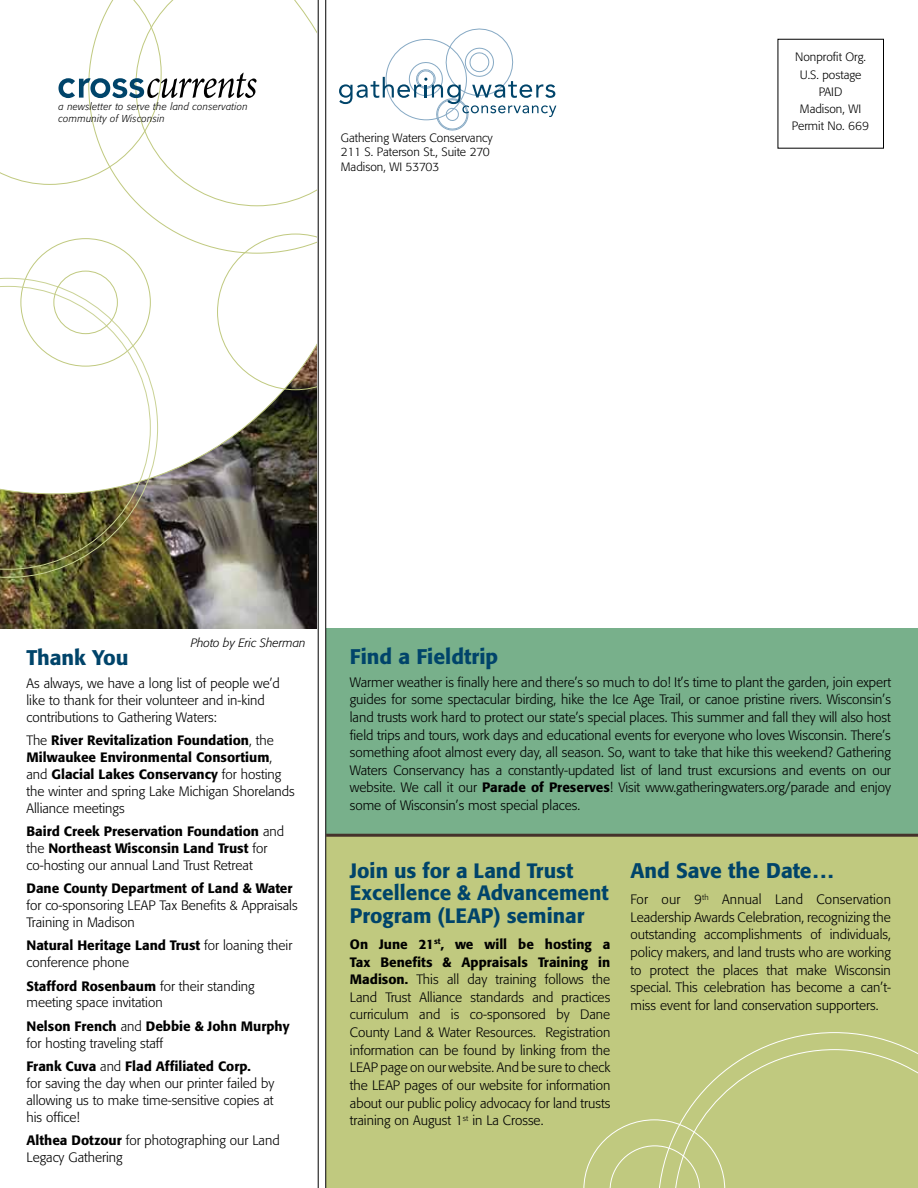
<style>
.page{position:relative;width:918px;height:1188px;background:#fff}
.page>*{position:absolute;margin:0;border:0;box-sizing:border-box;transform-origin:0 0}
.t1{font:500 21px "Formata";color:#00446a}
.t2{font:500 20.7px/22.5px "Formata";color:#00446a}
.t3{font:300 13.5px/17.7px "Formata";color:#000}
.t4{font:500 13.5px/16.8px "Formata";color:#000}
.t5{font:300 12px/17.2px "Formata";color:#000;text-align:center}
.t6{font:italic 300 12px "Formata";color:#000}
.t7{font:italic 300 10.05px/12px "Formata";letter-spacing:.03em;color:#000}
.s1{font-weight:300}
.s2{font-weight:500}
</style>
<div class="page">
<img style="left:0;top:494px;width:318px;height:135px">
<svg style="left:3px;top:238px;width:315px;height:256px"></svg>
<svg style="left:88px;top:185px;width:230px;height:69px"></svg>
<svg style="left:135px;top:0;width:183px;height:206px"></svg>
<div style="left:326px;top:629px;width:592px;height:254px;background:#78b08b"></div>
<div style="left:326px;top:835px;width:592px;height:353px;background:#c0c97f"></div>
<svg style="left:339px;top:28px;width:217px;height:103px"></svg>
<svg style="left:583px;top:1032px;width:335px;height:156px"></svg>
<img style="left:0;top:278px;width:158px;height:300px">
<img style="left:0;top:286px;width:151px;height:284px">
<svg style="left:318px;top:0;width:8px;height:1188px"></svg>
<hr style="left:326px;top:834px;width:592px;height:3px;background:#45322b">
<div style="left:53px;top:271px;width:65px;height:63px;border:1px solid #c0c97f;border-radius:50%"></div>
<svg style="left:0;top:0;width:257px;height:185px"></svg>
<p class="t7" style="left:59px;top:100px;width:191px">a newsletter to serve the land conservation community of Wisconsin</p>
<p class="t5" style="left:341px;top:131px;width:153px;line-height:14.2px;text-align:left">Gathering Waters Conservancy<br>211 S. Paterson St., Suite 270<br>Madison, WI 53703</p>
<p class="t5" style="left:792px;top:49px;width:79px">Nonprofit Org.<br>U.S. postage<br>PAID<br>Madison, WI<br>Permit No. 669</p>
<p class="t6" style="left:191px;top:636px;width:117px">Photo by Eric Sherman</p>
<h1 class="t1" style="left:27px;top:645px;width:103px">Thank You</h1>
<p class="t3" style="left:27px;top:675px;width:255px;line-height:16.8px">As always, we have a long list of people we’d like to thank for their volunteer and in-kind contributions to Gathering Waters:</p>
<p class="t4" style="left:27px;top:732px;width:270px"><span class="s1">The</span> River Revitalization Foundation<span class="s1">, the </span>Milwaukee Environmental Consortium<span class="s1">, and</span> Glacial Lakes Conservancy <span class="s1">for hosting the winter and spring Lake Michigan Shorelands Alliance meetings</span></p>
<p class="t4" style="left:27px;top:823px;width:259px">Baird Creek Preservation Foundation <span class="s1">and the</span> Northeast Wisconsin Land Trust <span class="s1">for co-hosting our annual Land Trust Retreat</span></p>
<p class="t4" style="left:27px;top:880px;width:268px">Dane County Department of Land &amp; Water</p>
<p class="t3" style="left:27px;top:897px;width:273px;line-height:16.8px">for co-sponsoring LEAP Tax Benefits &amp; Appraisals<br>Training in Madison</p>
<p class="t3" style="left:27px;top:937px;width:267px;line-height:16.8px"><span class="s2">Natural Heritage Land Trust</span> for loaning their conference phone</p>
<p class="t3" style="left:27px;top:978px;width:230px;line-height:16.8px"><span class="s2">Stafford Rosenbaum</span> for their standing meeting space invitation</p>
<p class="t4" style="left:27px;top:1018px;width:264px">Nelson French <span class="s1">and</span> Debbie &amp; John Murphy <span class="s1">for hosting traveling staff</span></p>
<p class="t3" style="left:27px;top:1058px;width:249px;line-height:16.8px"><span class="s2">Frank Cuva</span> and <span class="s2">Flad Affiliated Corp.<br></span>for saving the day when our printer failed by allowing us to make time-sensitive copies at his office!</p>
<p class="t3" style="left:27px;top:1132px;width:255px;line-height:16.8px"><span class="s2">Althea Dotzour</span> for photographing our Land<br>Legacy Gathering</p>
<h1 class="t1" style="left:350px;top:643px;width:150px">Find a Fieldtrip</h1>
<p class="t3" style="left:350px;top:673px;width:543px;text-align:justify">Warmer weather is finally here and there’s so much to do! It’s time to plant the garden, join expert guides for some spectacular birding, hike the Ice Age Trail, or canoe pristine rivers. Wisconsin’s land trusts work hard to protect our state’s special places. This summer and fall they will also host field trips and tours, work days and educational events for everyone who loves Wisconsin. There’s something afoot almost every day, all season. So, want to take that hike this weekend? Gathering Waters Conservancy has a constantly-updated list of land trust excursions and events on our website. We call it our <span class="s2">Parade of Preserves</span>! Visit www.gatheringwaters.org/parade and enjoy some of Wisconsin’s most special places.</p>
<h2 class="t2" style="left:350px;top:859px;width:261px">Join us for a Land Trust<br>Excellence &amp; Advancement<br>Program (LEAP) seminar</h2>
<p class="t3" style="left:350px;top:935px;width:262px;text-align:justify"><span class="s2">On June 21</span><sup>st</sup><span class="s2">, we will be hosting a Tax Benefits &amp; Appraisals Training in Madison.</span> This all day training follows the Land Trust Alliance standards and practices curriculum and is co-sponsored by Dane County Land &amp; Water Resources. Registration information can be found by linking from the LEAP page on our website. And be sure to check the LEAP pages of our website for information about our public policy advocacy for land trusts training on August 1<sup>st</sup> in La Crosse.</p>
<h1 class="t1" style="left:631px;top:858px;width:204px">And Save the Date...</h1>
<p class="t3" style="left:631px;top:891px;width:262px;text-align:justify">For our 9<sup>th</sup> Annual Land Conservation Leadership Awards Celebration, recognizing the outstanding accomplishments of individuals, policy makers, and land trusts who are working to protect the places that make Wisconsin special. This celebration has become a can’t&shy;miss event for land conservation supporters.</p>
</div>
